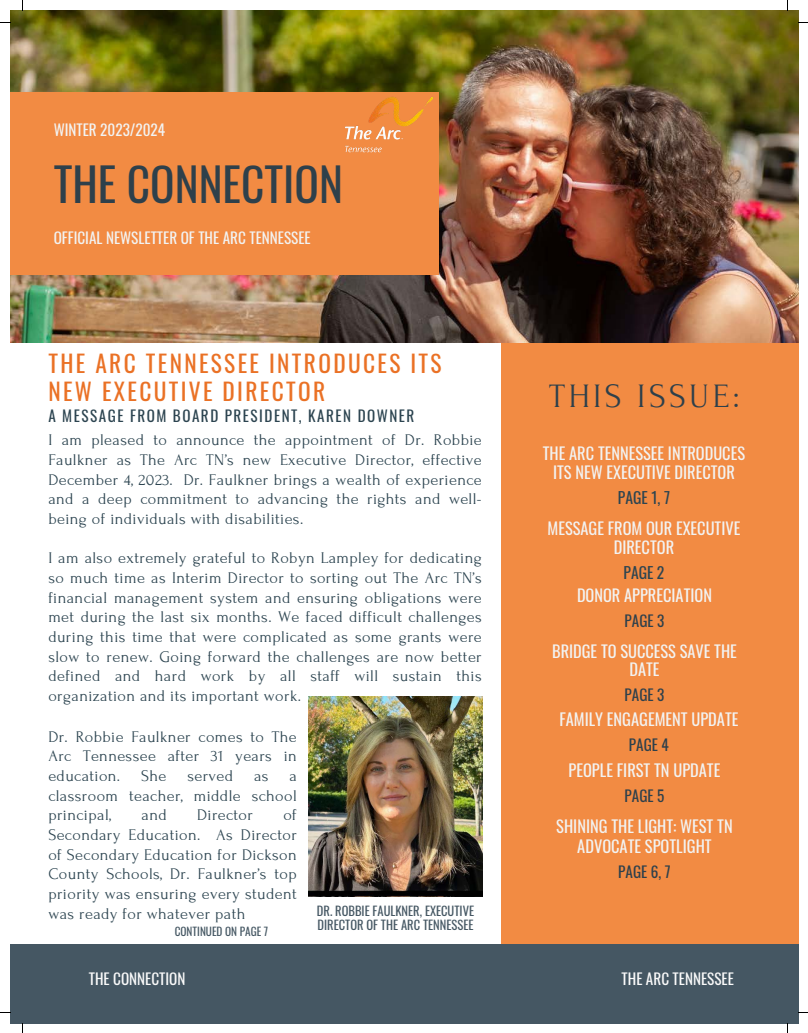
<style>
.page{position:relative;width:808px;height:1033px;background:#fff}
.page>*{position:absolute;margin:0;border:0;box-sizing:border-box;transform-origin:0 0}
.t1{font:45.38px "Oswald";color:#2e404b}
.t2{font:34.12px "Forum";letter-spacing:.1em;color:#2e404b}
.t3{font:23.38px/27.2px "Oswald";letter-spacing:.1em;color:#ea7125}
.t4{font:16.38px/18.8px "Oswald";color:#f2f3f2;text-align:center}
.t5{font:16.25px/19.8px "Forum";letter-spacing:.025em;color:#2c4450;text-align:justify}
.t6{font:15.62px "Oswald";color:#2c4450}
.t7{font:15.12px "Oswald";color:#f2f3f2}
.t8{font:15.12px "Oswald";letter-spacing:.1em;color:#2c4450}
.t9{font:15.12px "Oswald";color:#fafafa}
.t10{font:15.12px "Oswald";color:#2e404b}
.t11{font:12.5px/14px "Oswald";color:#455763}
.t12{font:11.25px "Oswald";color:#455763}
</style>
<div class="page">
<div style="left:501px;top:309px;width:297px;height:712px;background:#f28b43"></div>
<img style="left:10px;top:10px;width:788px;height:332px">
<div style="left:10px;top:92px;width:429px;height:182px;background:#f28b43"></div>
<div style="left:10px;top:944px;width:788px;height:79px;background:#455763"></div>
<img style="left:332px;top:84px;width:114px;height:81px">
<img style="left:308px;top:697px;width:174px;height:199px">
<p class="t7" style="left:54px;top:118px;width:113px">WINTER 2023/2024</p>
<p class="t1" style="left:54px;top:149px;width:291px">THE CONNECTION</p>
<p class="t7" style="left:54px;top:225px;width:258px">OFFICIAL NEWSLETTER OF THE ARC TENNESSEE</p>
<p class="t3" style="left:48px;top:349px;width:395px">THE ARC TENNESSEE INTRODUCES ITS<br>NEW EXECUTIVE DIRECTOR</p>
<p class="t8" style="left:48px;top:404px;width:367px">A MESSAGE FROM BOARD PRESIDENT, KAREN DOWNER</p>
<p class="t5" style="left:48px;top:430px;width:435px">I am pleased to announce the appointment of Dr. Robbie Faulkner as The Arc TN’s new Executive Director, effective December 4, 2023. Dr. Faulkner brings a wealth of experience and a deep commitment to advancing the rights and well&shy;being of individuals with disabilities.</p>
<p class="t5" style="left:48px;top:548px;width:435px">I am also extremely grateful to Robyn Lampley for dedicating so much time as Interim Director to sorting out The Arc TN’s financial management system and ensuring obligations were met during the last six months. We faced difficult challenges during this time that were complicated as some grants were slow to renew. Going forward the challenges are now better defined and hard work by all staff will sustain this organization and its important work.</p>
<p class="t5" style="left:48px;top:726px;width:250px">Dr. Robbie Faulkner comes to The Arc Tennessee after 31 years in education.</p>
<p class="t5" style="left:141px;top:766px;width:27px">She</p>
<p class="t5" style="left:187px;top:766px;width:47px">served</p>
<p class="t5" style="left:254px;top:766px;width:16px">as</p>
<p class="t5" style="left:48px;top:766px;width:250px;text-indent:241px">a classroom teacher, middle school principal,</p>
<p class="t5" style="left:141px;top:805px;width:27px">and</p>
<p class="t5" style="left:197px;top:805px;width:57px">Director</p>
<p class="t5" style="left:48px;top:805px;width:250px;text-indent:235px">of Secondary Education. As Director of Secondary Education for Dickson County Schools, Dr. Faulkner’s top priority was ensuring every student was ready for whatever path</p>
<p class="t12" style="left:175px;top:922px;width:95px">CONTINUED ON PAGE 7</p>
<p class="t11" style="left:317px;top:903px;width:159px">DR. ROBBIE FAULKNER, EXECUTIVE<br>DIRECTOR OF THE ARC TENNESSEE</p>
<p class="t2" style="left:549px;top:377px;width:192px">THIS ISSUE:</p>
<p class="t4" style="left:543px;top:443px;width:204px">THE ARC TENNESSEE INTRODUCES<br>ITS NEW EXECUTIVE DIRECTOR</p>
<p class="t6" style="left:618px;top:485px;width:54px">PAGE 1, 7</p>
<p class="t4" style="left:547px;top:518px;width:194px">MESSAGE FROM OUR EXECUTIVE<br>DIRECTOR</p>
<p class="t6" style="left:623px;top:560px;width:42px">PAGE 2</p>
<p class="t4" style="left:577px;top:585px;width:136px">DONOR APPRECIATION</p>
<p class="t10" style="left:624px;top:609px;width:41px">PAGE 3</p>
<p class="t4" style="left:552px;top:641px;width:186px">BRIDGE TO SUCCESS SAVE THE<br>DATE</p>
<p class="t10" style="left:624px;top:683px;width:41px">PAGE 3</p>
<p class="t4" style="left:559px;top:709px;width:181px">FAMILY ENGAGEMENT UPDATE</p>
<p class="t10" style="left:629px;top:733px;width:41px">PAGE 4</p>
<p class="t4" style="left:568px;top:760px;width:153px">PEOPLE FIRST TN UPDATE</p>
<p class="t10" style="left:624px;top:784px;width:41px">PAGE 5</p>
<p class="t4" style="left:556px;top:815px;width:178px;line-height:19.8px">SHINING THE LIGHT: WEST TN<br>ADVOCATE SPOTLIGHT</p>
<p class="t10" style="left:618px;top:860px;width:54px">PAGE 6, 7</p>
<p class="t9" style="left:89px;top:967px;width:98px">THE CONNECTION</p>
<p class="t9" style="left:621px;top:966px;width:114px">THE ARC TENNESSEE</p>
</div>
